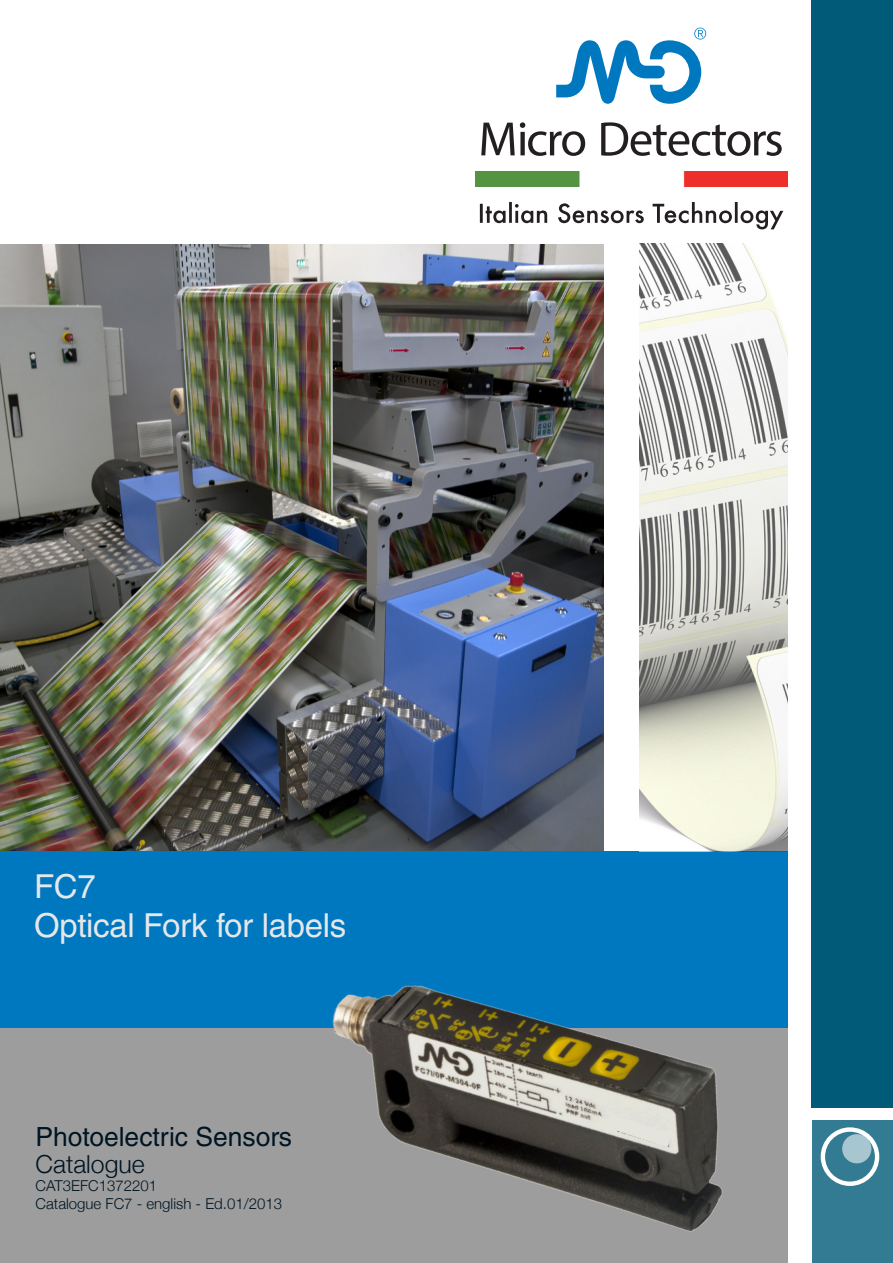
<style>
.page{position:relative;width:893px;height:1263px;background:#fff}
.page>*{position:absolute;margin:0;border:0;box-sizing:border-box;transform-origin:0 0}
.t1{font:33px "Helvetica LT Std";letter-spacing:-.01em;color:#e6e7e9}
.t2{font:26.4px "Helvetica LT Std";color:#001522}
.t3{font:300 24.9px "Helvetica Neue";color:#001522}
.t4{font:300 15px "Helvetica Neue";color:#001522}
</style>
<div class="page">
<div style="left:0;top:851px;width:787px;height:257px;background:#0078c0"></div>
<img style="left:0;top:244px;width:604px;height:607px">
<div style="left:812px;top:1120px;width:81px;height:143px;background:#337b93"></div>
<div style="left:812px;top:0;width:81px;height:1108px;background:#005a78"></div>
<svg style="left:833px;top:1127px;width:46px;height:59px"></svg>
<div style="left:842px;top:1134px;width:29px;height:29px;background:#a7c6d0;border-radius:50%"></div>
<img style="left:639px;top:244px;width:148px;height:530px">
<div style="left:0;top:1028px;width:787px;height:235px;background:#9d9d9e"></div>
<svg style="left:556px;top:28px;width:150px;height:76px"></svg>
<svg style="left:481px;top:122px;width:104px;height:34px"></svg>
<svg style="left:601px;top:122px;width:181px;height:34px"></svg>
<svg style="left:480px;top:202px;width:303px;height:27px"></svg>
<img style="left:475px;top:171px;width:313px;height:16px">
<img style="left:202px;top:774px;width:631px;height:489px">
<svg style="left:607px;top:1114px;width:65px;height:33px;background:#cdccc5"></svg>
<p class="t1" style="left:34px;top:867px;width:63px">FC7</p>
<p class="t1" style="left:34px;top:906px;width:314px">Optical Fork for labels</p>
<p class="t2" style="left:36px;top:1121px;width:258px">Photoelectric Sensors</p>
<p class="t3" style="left:36px;top:1143px;width:111px">Catalogue</p>
<p class="t4" style="left:36px;top:1173px;width:123px">CAT3EFC1372201</p>
<p class="t4" style="left:36px;top:1191px;width:248px">Catalogue FC7 - english - Ed.01/2013</p>
</div>
